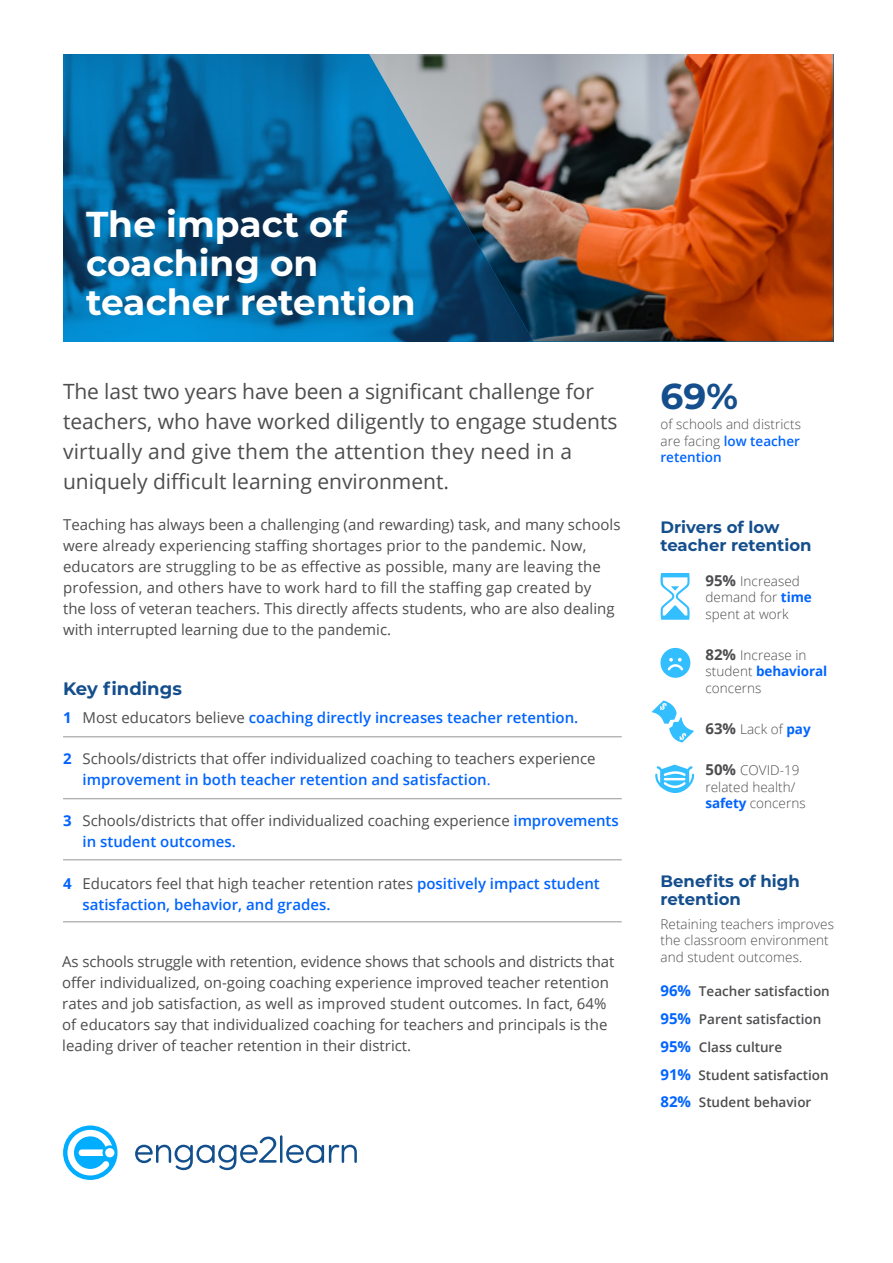
<style>
.page{position:relative;width:893px;height:1263px;background:#fff}
.page>*{position:absolute;margin:0;border:0;box-sizing:border-box;transform-origin:0 0}
.t1{font:700 36px/39px "Montserrat";color:#fff}
.t2{font:700 36px "Montserrat";color:#144e8c}
.t3{font:21px/30px "Open Sans";color:#4d4d4f}
.t4{font:700 18px "Montserrat";color:#144e8c}
.t5{font:700 16.5px/18px "Montserrat";color:#144e8c}
.t6{font:15px/21px "Open Sans";color:#4d4d4f}
.t7{font:600 15px/21px "Open Sans";color:#0064ff}
.t8{font:300 13.5px/16.5px "Open Sans";letter-spacing:.005em;color:#4d4d4f}
.t9{font:600 13.5px/27.8px "Open Sans";color:#4d4d4f}
.s1{font-weight:700}
.s2{font-weight:400;color:#4d4d4f}
.s3{font-weight:700;color:#0064ff}
.s4{font-weight:600;color:#0064ff}
.s5{color:#0064ff}
.s6{font-weight:700;font-size:15px}
.s7{font-weight:700;font-size:15px;color:#0064ff}
</style>
<div class="page">
<svg style="left:135px;top:1136px;width:142px;height:34px"></svg>
<hr style="left:280px;top:1135px;width:2px;height:28px;background:#124f8c">
<svg style="left:286px;top:1145px;width:71px;height:18px"></svg>
<svg style="left:63px;top:1125px;width:54px;height:55px"></svg>
<svg style="left:67px;top:1130px;width:48px;height:45px"></svg>
<img style="left:63px;top:54px;width:306px;height:287px">
<img style="left:369px;top:54px;width:464px;height:287px">
<hr style="left:63px;top:921px;width:559px;height:1px;background:#939598">
<hr style="left:63px;top:736px;width:559px;height:1px;background:#939598">
<hr style="left:63px;top:798px;width:559px;height:1px;background:#939598">
<hr style="left:63px;top:859px;width:559px;height:1px;background:#939598">
<svg style="left:660px;top:573px;width:30px;height:47px"></svg>
<svg style="left:660px;top:648px;width:30px;height:30px"></svg>
<svg style="left:655px;top:765px;width:39px;height:28px"></svg>
<svg style="left:652px;top:700px;width:42px;height:42px"></svg>
<p class="t1" style="left:86px;top:203px;width:331px">The impact of coaching on teacher retention</p>
<p class="t3" style="left:63px;top:376px;width:556px">The last two years have been a significant challenge for teachers, who have worked diligently to engage students virtually and give them the attention they need in a uniquely difficult learning environment.</p>
<p class="t6" style="left:63px;top:514px;width:559px">Teaching has always been a challenging (and rewarding) task, and many schools were already experiencing staffing shortages prior to the pandemic. Now, educators are struggling to be as effective as possible, many are leaving the profession, and others have to work hard to fill the staffing gap created by<br>the loss of veteran teachers. This directly affects students, who are also dealing with interrupted learning due to the pandemic.</p>
<p class="t4" style="left:63px;top:676px;width:120px">Key findings</p>
<p class="t7" style="left:63px;top:707px;width:517px"><span class="s1">1</span> <span class="s2">Most educators believe</span> coaching directly increases teacher retention.</p>
<p class="t6" style="left:83px;top:748px;width:515px;text-indent:-19px"><span class="s3">2</span> Schools/districts that offer individualized coaching to teachers experience <span class="s4">improvement in both teacher retention and satisfaction</span><span class="s5">.</span></p>
<p class="t6" style="left:83px;top:810px;width:538px;text-indent:-19px"><span class="s3">3</span> Schools/districts that offer individualized coaching experience <span class="s4">improvements in student outcomes.</span></p>
<p class="t7" style="left:83px;top:872px;width:519px;text-indent:-20px"><span class="s1">4</span> <span class="s2">Educators feel that high teacher retention rates</span> positively impact student satisfaction, behavior, and grades.</p>
<p class="t6" style="left:62px;top:950px;width:554px">As schools struggle with retention, evidence shows that schools and districts that offer individualized, on-going coaching experience improved teacher retention rates and job satisfaction, as well as improved student outcomes. In fact, 64% of educators say that individualized coaching for teachers and principals is the leading driver of teacher retention in their district.</p>
<p class="t2" style="left:660px;top:371px;width:79px">69%</p>
<p class="t8" style="left:660px;top:415px;width:142px;text-align:justify">of schools and districts are facing <span class="s4">low teacher retention</span></p>
<p class="t5" style="left:660px;top:517px;width:153px">Drivers of low teacher retention</p>
<p class="t8" style="left:705px;top:572px;width:108px"><span class="s6">95%</span> Increased demand for <span class="s3">time </span>spent at work</p>
<p class="t8" style="left:705px;top:646px;width:123px"><span class="s6">82%</span> Increase in student <span class="s3">behavioral </span>concerns</p>
<p class="t8" style="left:705px;top:721px;width:107px"><span class="s6">63%</span> Lack of <span class="s3">pay</span></p>
<p class="t8" style="left:705px;top:762px;width:102px"><span class="s6">50%</span> COVID-19 related health/ <span class="s3">safety</span> concerns</p>
<p class="t5" style="left:660px;top:872px;width:141px">Benefits of high retention</p>
<p class="t8" style="left:660px;top:915px;width:175px">Retaining teachers improves the classroom environment and student outcomes.</p>
<p class="t9" style="left:660px;top:977px;width:171px"><span class="s7">96%</span> Teacher satisfaction<br><span class="s7">95%</span> Parent satisfaction<br><span class="s7">95%</span> Class culture<br><span class="s7">91%</span> Student satisfaction<br><span class="s7">82%</span> Student behavior</p>
</div>
